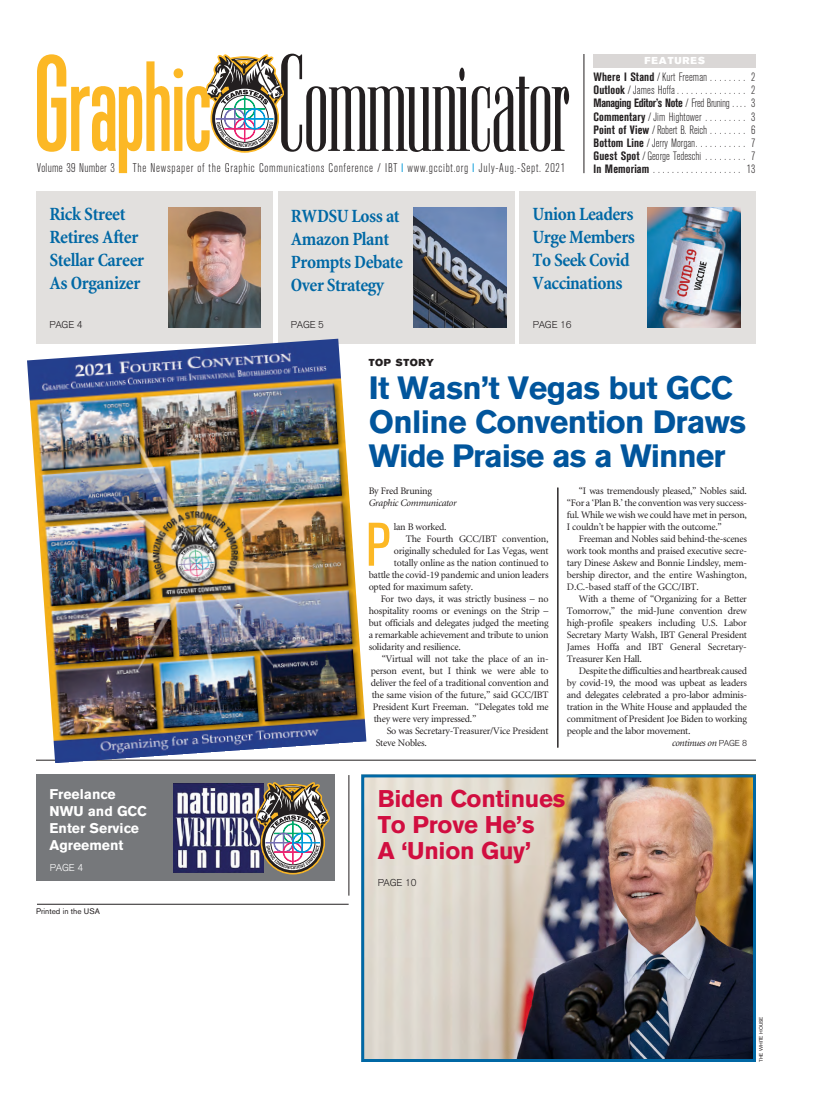
<style>
.page{position:relative;width:819px;height:1116px;background:#fff}
.page>*{position:absolute;margin:0;border:0;box-sizing:border-box;transform-origin:0 0}
.t1{font:condensed 60.8px "Akzidenz Grotesk BE";color:#fcb825}
.t2{font:700 32px/34px "Akzidenz Grotesk BE";letter-spacing:-.02em;color:#01559c}
.t3{font:700 24px/26px "Akzidenz Grotesk BE";letter-spacing:-.01em;color:#d10e40}
.t4{font:700 condensed 19px/23px "Minion";letter-spacing:-.025em;color:#0068a5}
.t5{font:700 14px/17px "Akzidenz Grotesk BE";color:#fff}
.t6{font:300 condensed 12.5px "Akzidenz Grotesk BE";letter-spacing:.06em;color:#231f20}
.t7{font:300 condensed 12.5px "Akzidenz Grotesk BE";letter-spacing:.02em;color:#231f20}
.t8{font:300 condensed 12px/13.2px "Akzidenz Grotesk BE";color:#231f20}
.t9{font:700 condensed 12px "Akzidenz Grotesk BE";letter-spacing:-.025em;color:#231f20}
.t10{font:10px/12px "Minion";letter-spacing:-.02em;color:#231f20;text-align:justify}
.t11{font:italic 10px "Minion";letter-spacing:-.025em;color:#231f20}
.t12{font:10px "Akzidenz Grotesk BE Super";letter-spacing:.09em;color:#fff}
.t13{font:10px "Akzidenz Grotesk BE Super";letter-spacing:.06em;color:#231f20}
.t14{font:300 9.9px "Akzidenz Grotesk BE";letter-spacing:-.02em;color:#231f20}
.t15{font:300 9.9px "Akzidenz Grotesk BE";color:#fff}
.t16{font:8px "Akzidenz Grotesk BE";color:#231f20}
.t17{font:5px "Akzidenz Grotesk BE";color:#231f20}
.s1{font-weight:700}
.s2{font-weight:300}
.s3{font-family:"Akzidenz Grotesk BE";font-weight:300;font-style:normal;font-size:8.6px}
</style>
<div class="page">
<img style="left:365px;top:778px;width:387px;height:280px">
<div style="left:361px;top:774px;width:395px;height:288px;border:3px solid #0068a5"></div>
<div style="left:594px;top:54px;width:162px;height:13px;background:#dad7d6"></div>
<hr style="left:558px;top:488px;width:1px;height:260px;background:#231f20">
<div style="left:36px;top:191px;width:237px;height:152px;background:#e2e0de"></div>
<div style="left:519px;top:191px;width:237px;height:152px;background:#e2e0de"></div>
<div style="left:278px;top:191px;width:236px;height:152px;background:#e2e0de"></div>
<hr style="left:36px;top:760px;width:720px;height:1px;background:#231f20">
<hr style="left:349px;top:775px;width:1px;height:121px;background:#231f20">
<hr style="left:584px;top:54px;width:1px;height:119px;background:#231f20">
<hr style="left:37px;top:904px;width:312px;height:1px;background:#231f20">
<img style="left:414px;top:208px;width:92px;height:120px">
<img style="left:168px;top:208px;width:93px;height:120px">
<img style="left:647px;top:208px;width:93px;height:120px">
<div style="left:36px;top:774px;width:298px;height:107px;background:#76787b"></div>
<img style="left:27px;top:339px;width:339px;height:424px">
<img style="left:174px;top:783px;width:82px;height:90px">
<svg style="left:256px;top:782px;width:74px;height:92px"></svg>
<svg style="left:37px;top:54px;width:532px;height:119px"></svg>
<p class="t7" style="left:37px;top:161px;width:80px">Volume 39 Number 3</p>
<p class="t6" style="left:133px;top:161px;width:434px">The Newspaper of the Graphic Communications Conference / IBT www.gccibt.org July-Aug.-Sept. 2021</p>
<p class="t12" style="left:644px;top:55px;width:62px">FEATURES</p>
<p class="t8" style="left:594px;top:71px;width:163px"><span class="s1">Where I Stand</span> / Kurt Freeman . . . . . . . . 2<br><span class="s1">Outlook</span> / James Hoffa ...............</p>
<p class="t8" style="left:751px;top:84px;width:6px">2</p>
<p class="t9" style="left:594px;top:96px;width:139px">Managing Editor’s Note <span class="s2">/ Fred Bruning .....</span></p>
<p class="t8" style="left:751px;top:97px;width:6px">3</p>
<p class="t8" style="left:594px;top:110px;width:115px"><span class="s1">Commentary</span> / Jim Hightower ..........</p>
<p class="t8" style="left:751px;top:110px;width:6px">3</p>
<p class="t8" style="left:594px;top:123px;width:120px"><span class="s1">Point of View</span> / Robert B. Reich .........</p>
<p class="t8" style="left:751px;top:123px;width:6px">6</p>
<p class="t8" style="left:594px;top:136px;width:106px"><span class="s1">Bottom Line</span> / Jerry Morgan ...........</p>
<p class="t8" style="left:751px;top:136px;width:6px">7</p>
<p class="t8" style="left:594px;top:150px;width:115px"><span class="s1">Guest Spot</span> / George Tedeschi ..........</p>
<p class="t8" style="left:751px;top:150px;width:6px">7</p>
<p class="t8" style="left:594px;top:163px;width:64px"><span class="s1">In Memoriam</span> ...................</p>
<p class="t8" style="left:747px;top:163px;width:10px">13</p>
<h3 class="t4" style="left:49px;top:203px;width:96px">Rick Street<br>Retires After<br>Stellar Career<br>As Organizer</h3>
<h3 class="t4" style="left:533px;top:203px;width:104px">Union Leaders<br>Urge Members<br>To Seek Covid<br>Vaccinations</h3>
<h3 class="t4" style="left:291px;top:205px;width:114px">RWDSU Loss at<br>Amazon Plant<br>Prompts Debate<br>Over Strategy</h3>
<p class="t14" style="left:291px;top:319px;width:35px">PAGE 5</p>
<p class="t13" style="left:369px;top:357px;width:67px">TOP STORY</p>
<h2 class="t2" style="left:369px;top:371px;width:379px">It Wasn’t Vegas but GCC<br>Online Convention Draws<br>Wide Praise as a Winner</h2>
<p class="t14" style="left:49px;top:319px;width:35px">PAGE 4</p>
<p class="t14" style="left:533px;top:319px;width:40px">PAGE 16</p>
<h3 class="t5" style="left:50px;top:786px;width:99px">Freelance<br>NWU and GCC<br>Enter Service<br>Agreement</h3>
<p class="t15" style="left:50px;top:862px;width:35px">PAGE 4</p>
<p class="t16" style="left:36px;top:907px;width:65px">Printed in the USA</p>
<p class="t10" style="left:369px;top:485px;width:65px">By Fred Bruning</p>
<p class="t11" style="left:369px;top:498px;width:90px">Graphic Communicator</p>
<p class="t10" style="left:394px;top:521px;width:54px">lan B worked.</p>
<p class="t10" style="left:406px;top:533px;width:144px">The Fourth GCC/IBT convention,</p>
<p class="t10" style="left:394px;top:545px;width:156px">originally scheduled for Las Vegas, went</p>
<p class="t10" style="left:394px;top:557px;width:156px">totally online as the nation continued to</p>
<p class="t10" style="left:369px;top:569px;width:181px">battle the covid-19 pandemic and union leaders</p>
<p class="t10" style="left:369px;top:581px;width:106px">opted for maximum safety.</p>
<p class="t10" style="left:381px;top:593px;width:169px">For two days, it was strictly business – no</p>
<p class="t10" style="left:369px;top:605px;width:181px">hospitality rooms or evenings on the Strip –</p>
<p class="t10" style="left:369px;top:617px;width:181px">but officials and delegates judged the meeting</p>
<p class="t10" style="left:369px;top:629px;width:181px">a remarkable achievement and tribute to union</p>
<p class="t10" style="left:369px;top:641px;width:94px">solidarity and resilience.</p>
<p class="t10" style="left:382px;top:653px;width:168px">“Virtual will not take the place of an in-</p>
<p class="t10" style="left:371px;top:665px;width:180px">person event, but I think we were able to</p>
<p class="t10" style="left:371px;top:677px;width:179px">deliver the feel of a traditional convention and</p>
<p class="t10" style="left:372px;top:689px;width:178px">the same vision of the future,” said GCC/IBT</p>
<p class="t10" style="left:373px;top:701px;width:177px">President Kurt Freeman. “Delegates told me</p>
<p class="t10" style="left:374px;top:713px;width:104px">they were very impressed.”</p>
<p class="t10" style="left:387px;top:725px;width:164px">So was Secretary-Treasurer/Vice President</p>
<p class="t10" style="left:376px;top:737px;width:53px">Steve Nobles.</p>
<h1 class="t1" style="left:366px;top:511px;width:27px">P</h1>
<p class="t10" style="left:567px;top:485px;width:182px;text-indent:12px">“I was tremendously pleased,” Nobles said. “For a ‘Plan B.’ the convention was very success&shy;ful. While we wish we could have met in person, I couldn’t be happier with the outcome.”</p>
<p class="t10" style="left:567px;top:533px;width:182px;text-indent:12px">Freeman and Nobles said behind-the-scenes work took months and praised executive secre&shy;tary Dinese Askew and Bonnie Lindsley, mem&shy;bership director, and the entire Washington, D.C.-based staff of the GCC/IBT.</p>
<p class="t10" style="left:567px;top:593px;width:182px;text-indent:12px">With a theme of “Organizing for a Better Tomorrow,” the mid-June convention drew high-profile speakers including U.S. Labor Secretary Marty Walsh, IBT General President James Hoffa and IBT General Secretary-Treasurer Ken Hall.</p>
<p class="t10" style="left:579px;top:665px;width:170px">Despite the difficulties and heartbreak caused</p>
<p class="t10" style="left:567px;top:677px;width:182px">by covid-19, the mood was upbeat as leaders</p>
<p class="t10" style="left:567px;top:689px;width:182px">and delegates celebrated a pro-labor adminis-</p>
<p class="t10" style="left:567px;top:701px;width:182px">tration in the White House and applauded the</p>
<p class="t10" style="left:567px;top:713px;width:182px">commitment of President Joe Biden to working</p>
<p class="t10" style="left:567px;top:725px;width:125px">people and the labor movement.</p>
<p class="t11" style="left:672px;top:738px;width:76px">continues on <span class="s3">PAGE 8</span></p>
<h3 class="t3" style="left:378px;top:785px;width:189px">Biden Continues<br>To Prove He’s<br>A ‘Union Guy’</h3>
<p class="t14" style="left:378px;top:877px;width:40px">PAGE 10</p>
<p class="t17" style="left:758px;top:1062px;width:47px;rotate:-90deg">THE WHITE HOUSE</p>
</div>
